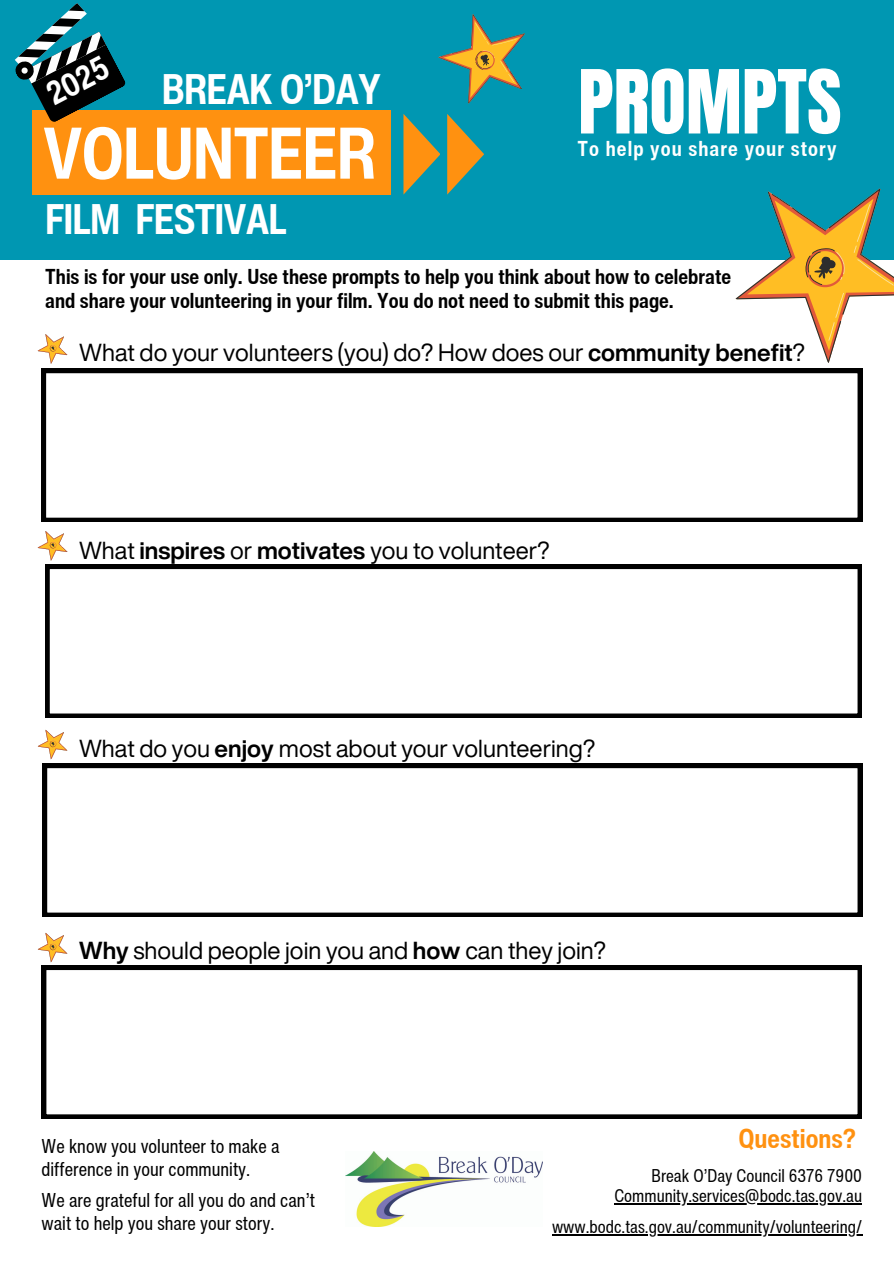
<style>
.page{position:relative;width:894px;height:1264px;background:#fff}
.page>*{position:absolute;margin:0;border:0;box-sizing:border-box;transform-origin:0 0}
.t1{font:75px "Anton";color:#fff}
.t2{font:700 condensed 71.55px "Helvetica Now Text";letter-spacing:-.02em;color:#fff}
.t3{font:700 condensed 41.55px "Helvetica Now Text";letter-spacing:-.025em;color:#fff}
.t4{font:700 condensed 32.55px "Helvetica Now Text";color:#fff}
.t5{font:700 condensed 27px "Helvetica Now Text";color:#ff9110}
.t6{font:24px "Helvetica Now Display";color:#000}
.t7{font:700 condensed 21px/23.7px "Helvetica Now Text";color:#000}
.t8{font:700 condensed 21px "Helvetica Now Text";letter-spacing:.05em;color:#fff}
.t9{font:condensed 19.5px/22.5px "Helvetica Now Text";color:#000}
.t10{font:condensed 18px "Helvetica Now Text";color:#000}
.s1{font-weight:700}
</style>
<div class="page">
<div style="left:0;top:0;width:893px;height:260px;background:#0097b2"></div>
<div style="left:32px;top:110px;width:358px;height:84px;background:#ff9110"></div>
<svg style="left:14px;top:3px;width:112px;height:119px"></svg>
<svg style="left:447px;top:114px;width:37px;height:80px"></svg>
<svg style="left:403px;top:114px;width:37px;height:80px"></svg>
<img style="left:345px;top:1151px;width:197px;height:75px">
<hr style="left:614px;top:1202px;width:247px;height:2px;background:#000">
<svg style="left:42px;top:369px;width:819px;height:153px"></svg>
<hr style="left:552px;top:1234px;width:309px;height:1px;background:#000">
<svg style="left:37px;top:334px;width:31px;height:30px"></svg>
<svg style="left:37px;top:531px;width:31px;height:30px"></svg>
<svg style="left:37px;top:729px;width:31px;height:31px"></svg>
<svg style="left:37px;top:932px;width:31px;height:31px"></svg>
<svg style="left:707px;top:368px;width:156px;height:15px"></svg>
<svg style="left:735px;top:188px;width:158px;height:175px"></svg>
<svg style="left:438px;top:14px;width:87px;height:90px"></svg>
<svg style="left:42px;top:965px;width:819px;height:153px"></svg>
<svg style="left:43px;top:763px;width:818px;height:153px"></svg>
<svg style="left:45px;top:564px;width:816px;height:153px"></svg>
<h3 class="t4" style="left:37px;top:74px;width:67px;rotate:-28deg">2025</h3>
<h4 class="t3" style="left:162px;top:58px;width:221px">BREAK O’DAY</h4>
<p class="t2" style="left:43px;top:99px;width:336px">VOLUNTEER</p>
<h1 class="t3" style="left:45px;top:188px;width:243px">FILM FESTIVAL</h1>
<p class="t1" style="left:578px;top:48px;width:265px">PROMPTS</p>
<h6 class="t8" style="left:577px;top:133px;width:260px">To help you share your story</h6>
<p class="t7" style="left:45px;top:264px;width:687px">This is for your use only. Use these prompts to help you think about how to celebrate and share your volunteering in your film. You do not need to submit this page.</p>
<p class="t6" style="left:79px;top:335px;width:727px">What do your volunteers (you) do? How does our <span class="s1">community benefit</span>?</p>
<h6 class="t6" style="left:79px;top:532px;width:472px">What <span class="s1">inspires</span> or <span class="s1">motivates</span> you to volunteer?</h6>
<h6 class="t6" style="left:79px;top:730px;width:517px">What do you <span class="s1">enjoy</span> most about your volunteering?</h6>
<p class="t6" style="left:79px;top:932px;width:528px"><span class="s1">Why</span> should people join you and <span class="s1">how</span> can they join?</p>
<h3 class="t9" style="left:42px;top:1134px;width:239px">We know you volunteer to make a</h3>
<p class="t5" style="left:738px;top:1118px;width:119px">Questions?</p>
<h3 class="t9" style="left:42px;top:1157px;width:210px">difference in your community.</h3>
<p class="t9" style="left:42px;top:1188px;width:275px">We are grateful for all you do and can’t wait to help you share your story.</p>
<p class="t10" style="left:651px;top:1161px;width:212px">Break O’Day Council 6376 7900</p>
<h2 class="t10" style="left:614px;top:1181px;width:249px">Community.services@bodc.tas.gov.au</h2>
<p class="t10" style="left:552px;top:1213px;width:311px">www.bodc.tas.gov.au/community/volunteering/</p>
</div>
